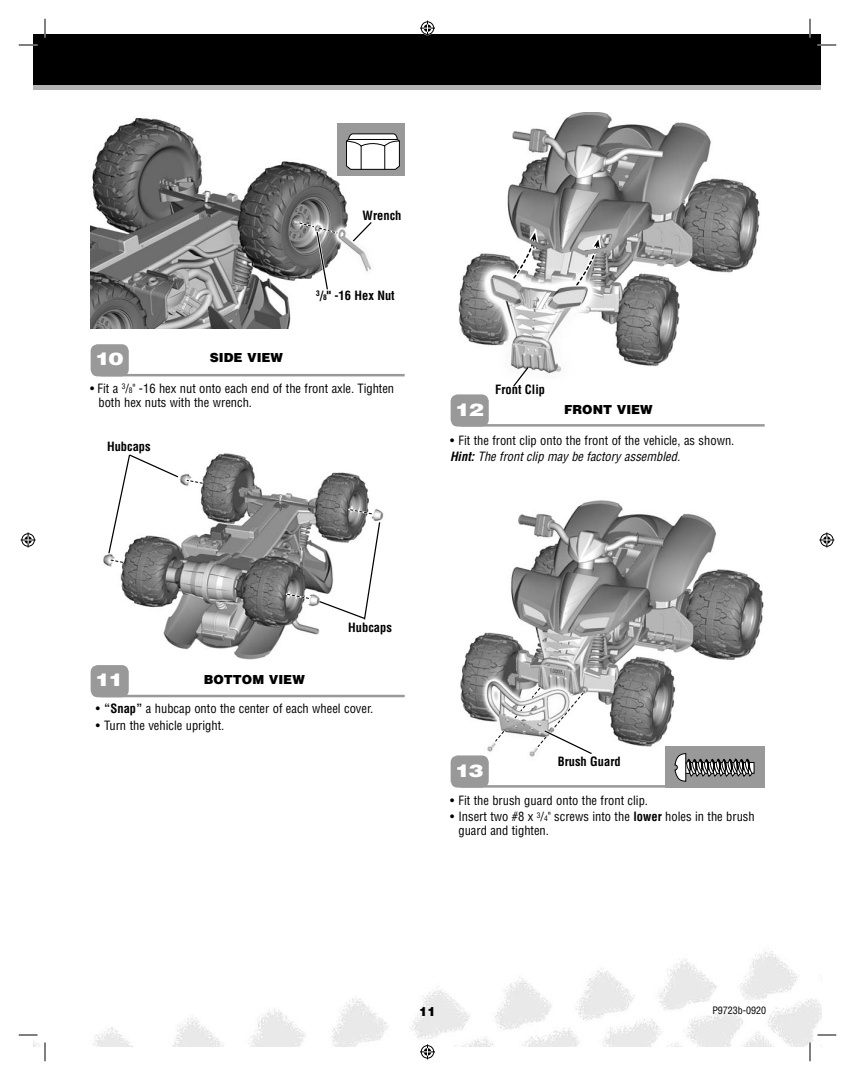
<style>
.page{position:relative;width:855px;height:1080px;background:#fff}
.page>*{position:absolute;margin:0;border:0;box-sizing:border-box;transform-origin:0 0}
.t1{font:900 17.5px "Helvetica LT Std";letter-spacing:-.08em;color:#fff;scale:1.3 1}
.t2{font:condensed 12.5px/13.8px "Helvetica LT Std";color:#000}
.t3{font:700 condensed 12.5px "Helvetica LT Std";color:#000}
.t4{font:900 12.5px "Helvetica LT Std";color:#000}
.t5{font:condensed 10px "Helvetica LT Std";color:#000}
.s1{font-size:7.5px}
.s2{font-weight:700;font-style:italic}
.s3{font-style:italic}
.s4{font-weight:700}
</style>
<div class="page">
<img style="left:34px;top:949px;width:787px;height:97px">
<div style="left:34px;top:84px;width:787px;height:6px;background:#b3b3b3"></div>
<div style="left:34px;top:34px;width:787px;height:50px;background:#000"></div>
<img style="left:450px;top:500px;width:314px;height:271px">
<svg style="left:493px;top:729px;width:13px;height:15px"></svg>
<div style="left:665px;top:746px;width:100px;height:42px;background:#999"></div>
<svg style="left:674px;top:753px;width:81px;height:29px"></svg>
<svg style="left:512px;top:686px;width:83px;height:71px"></svg>
<div style="left:451px;top:755px;width:38px;height:33px;background:#999;border-radius:7px"></div>
<hr style="left:461px;top:785px;width:304px;height:3px;background:#999">
<img style="left:458px;top:112px;width:302px;height:262px">
<svg style="left:573px;top:235px;width:29px;height:54px;background:#c0c0c0"></svg>
<svg style="left:510px;top:228px;width:28px;height:54px"></svg>
<svg style="left:512px;top:366px;width:18px;height:21px"></svg>
<div style="left:451px;top:394px;width:38px;height:33px;background:#999;border-radius:7px"></div>
<hr style="left:461px;top:424px;width:304px;height:3px;background:#999">
<div style="left:91px;top:344px;width:38px;height:32px;background:#999;border-radius:7px"></div>
<hr style="left:101px;top:374px;width:304px;height:2px;background:#999">
<div style="left:91px;top:665px;width:38px;height:32px;background:#999;border-radius:7px"></div>
<hr style="left:101px;top:695px;width:304px;height:2px;background:#999">
<img style="left:103px;top:453px;width:281px;height:207px">
<svg style="left:285px;top:592px;width:26px;height:8px"></svg>
<svg style="left:107px;top:453px;width:97px;height:111px"></svg>
<svg style="left:318px;top:508px;width:63px;height:113px"></svg>
<img style="left:90px;top:118px;width:287px;height:210px">
<div style="left:338px;top:124px;width:67px;height:52px;background:#999"></div>
<svg style="left:346px;top:133px;width:54px;height:37px;background:#d2d2d2"></svg>
<svg style="left:351px;top:221px;width:22px;height:22px"></svg>
<svg style="left:298px;top:221px;width:41px;height:71px"></svg>
<svg style="left:19px;top:44px;width:19px;height:2px"></svg>
<svg style="left:818px;top:44px;width:18px;height:2px"></svg>
<svg style="left:19px;top:1034px;width:19px;height:2px"></svg>
<svg style="left:818px;top:1034px;width:18px;height:2px"></svg>
<svg style="left:44px;top:19px;width:2px;height:19px"></svg>
<svg style="left:44px;top:1042px;width:2px;height:19px"></svg>
<svg style="left:809px;top:19px;width:2px;height:19px"></svg>
<svg style="left:809px;top:1042px;width:2px;height:19px"></svg>
<svg style="left:420px;top:21px;width:15px;height:15px"></svg>
<svg style="left:420px;top:1044px;width:15px;height:15px"></svg>
<svg style="left:21px;top:532px;width:15px;height:16px"></svg>
<svg style="left:819px;top:532px;width:15px;height:16px"></svg>
<p class="t3" style="left:363px;top:210px;width:40px">Wrench</p>
<h1 class="t1" style="left:95px;top:353px;width:23px">10</h1>
<p class="t4" style="left:210px;top:353px;width:75px">SIDE VIEW</p>
<p class="t3" style="left:316px;top:291px;width:80px"><sup>3</sup>/<span class="s1">8</span>" -16 Hex Nut</p>
<p class="t2" style="left:98px;top:383px;width:297px;text-indent:-8px">• Fit a <sup>3</sup>/<span class="s1">8</span>" -16 hex nut onto each end of the front axle. Tighten both hex nuts with the wrench.</p>
<p class="t3" style="left:107px;top:442px;width:45px">Hubcaps</p>
<h1 class="t1" style="left:455px;top:403px;width:23px">12</h1>
<p class="t3" style="left:495px;top:385px;width:51px">Front Clip</p>
<p class="t4" style="left:564px;top:405px;width:90px">FRONT VIEW</p>
<p class="t2" style="left:450px;top:434px;width:286px;line-height:16.2px">• Fit the front clip onto the front of the vehicle, as shown.<br><span class="s2">Hint:</span> <span class="s3">The front clip may be factory assembled.</span></p>
<h1 class="t1" style="left:95px;top:674px;width:23px">11</h1>
<p class="t4" style="left:204px;top:675px;width:103px">BOTTOM VIEW</p>
<p class="t3" style="left:348px;top:622px;width:45px">Hubcaps</p>
<p class="t2" style="left:96px;top:703px;width:279px">• <span class="s4">“Snap”</span> a hubcap onto the center of each wheel cover.</p>
<p class="t2" style="left:96px;top:720px;width:130px">• Turn the vehicle upright.</p>
<h1 class="t1" style="left:455px;top:764px;width:23px">13</h1>
<p class="t3" style="left:558px;top:756px;width:65px">Brush Guard</p>
<p class="t2" style="left:450px;top:795px;width:200px">• Fit the brush guard onto the front clip.</p>
<p class="t2" style="left:458px;top:812px;width:298px;text-indent:-8px">• Insert two #8 x <sup>3</sup>/<span class="s1">4</span>" screws into the <span class="s4">lower</span> holes in the brush guard and tighten.</p>
<p class="t4" style="left:419px;top:1007px;width:18px">11</p>
<p class="t5" style="left:712px;top:1007px;width:55px">P9723b-0920</p>
</div>
